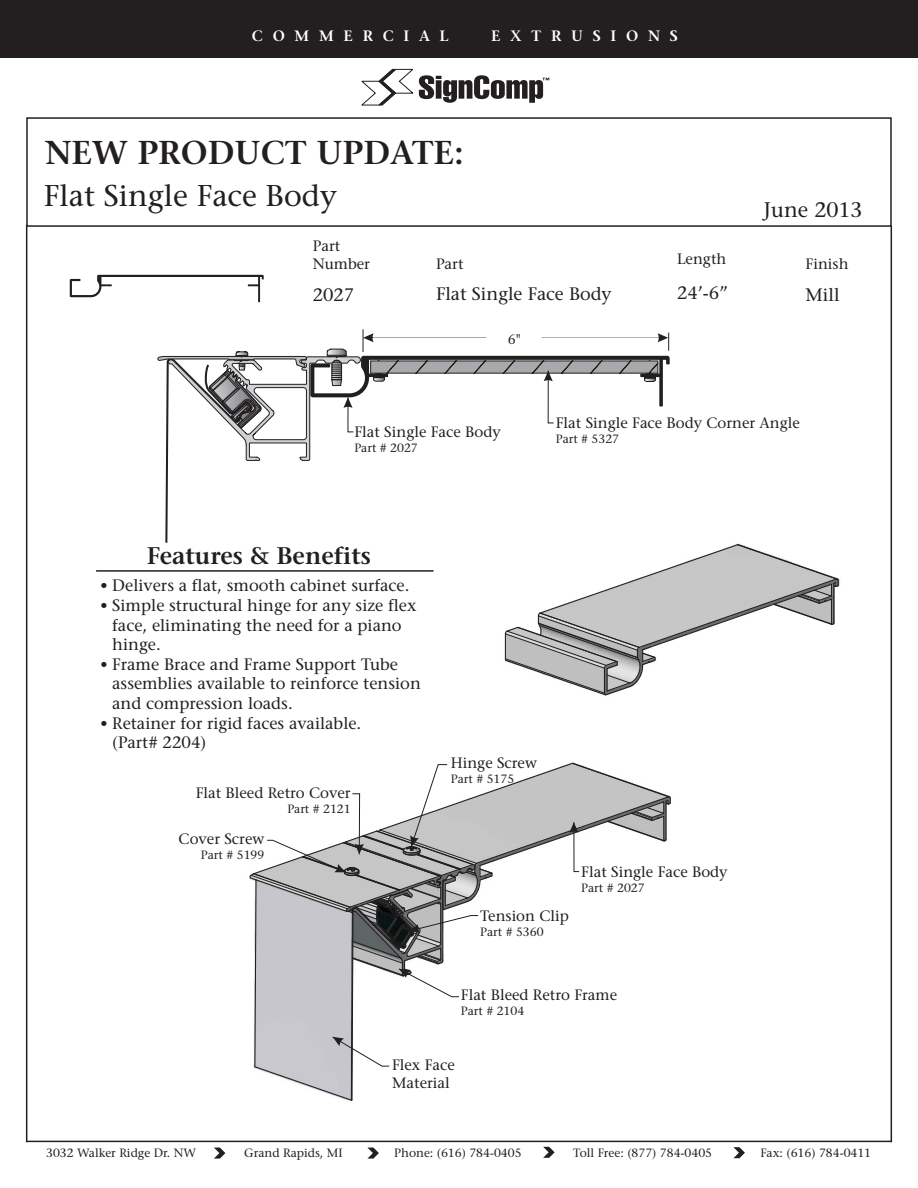
<style>
.page{position:relative;width:918px;height:1188px;background:#fff}
.page>*{position:absolute;margin:0;border:0;box-sizing:border-box;transform-origin:0 0}
.t1{font:600 33px "Stone Serif";color:#231f20}
.t2{font:30px "Stone Serif";color:#231f20}
.t3{font:600 24px "Stone Serif";color:#231f20}
.t4{font:21px "Stone Serif";color:#231f20}
.t5{font:18px "Stone Serif";color:#231f20}
.t6{font:16.5px/19.6px "Stone Serif";color:#231f20}
.t7{font:15px/17.9px "Stone Serif";color:#231f20}
.t8{font:600 15px "Stone Serif";letter-spacing:.65em;color:#fff}
.t9{font:13.65px "Stone Serif";color:#231f20}
.t10{font:12px "Stone Serif";color:#231f20}
</style>
<div class="page">
<div style="left:26px;top:117px;width:866px;height:110px;border:2px solid #231f20"></div>
<svg style="left:214px;top:1148px;width:11px;height:11px"></svg>
<svg style="left:367px;top:1148px;width:12px;height:11px"></svg>
<svg style="left:543px;top:1147px;width:12px;height:11px"></svg>
<svg style="left:733px;top:1147px;width:12px;height:11px"></svg>
<div style="left:0;top:0;width:918px;height:58px;background:#231f20"></div>
<hr style="left:27px;top:1141px;width:864px;height:1px;background:#231f20">
<svg style="left:361px;top:69px;width:188px;height:37px"></svg>
<hr style="left:26px;top:225px;width:1px;height:917px;background:#231f20">
<hr style="left:891px;top:226px;width:1px;height:916px;background:#231f20">
<hr style="left:96px;top:570px;width:338px;height:2px;background:#231f20">
<svg style="left:249px;top:762px;width:422px;height:339px"></svg>
<svg style="left:70px;top:275px;width:194px;height:27px"></svg>
<svg style="left:158px;top:329px;width:681px;height:367px"></svg>
<p class="t8" style="left:252px;top:29px;width:199px">COMMERCIAL</p>
<p class="t8" style="left:491px;top:29px;width:188px">EXTRUSIONS</p>
<h1 class="t1" style="left:45px;top:140px;width:420px">NEW PRODUCT UPDATE:</h1>
<h2 class="t2" style="left:44px;top:184px;width:294px">Flat Single Face Body</h2>
<p class="t7" style="left:313px;top:239px;width:59px">Part<br>Number</p>
<p class="t5" style="left:313px;top:287px;width:43px">2027</p>
<p class="t7" style="left:436px;top:256px;width:29px">Part</p>
<p class="t5" style="left:436px;top:287px;width:177px">Flat Single Face Body</p>
<p class="t9" style="left:508px;top:333px;width:14px">6"</p>
<p class="t7" style="left:677px;top:251px;width:51px">Length</p>
<p class="t5" style="left:677px;top:286px;width:52px">24’-6”</p>
<p class="t4" style="left:764px;top:201px;width:100px">June 2013</p>
<p class="t7" style="left:806px;top:256px;width:44px">Finish</p>
<p class="t5" style="left:806px;top:287px;width:36px">Mill</p>
<p class="t7" style="left:354px;top:425px;width:148px">Flat Single Face Body</p>
<p class="t10" style="left:354px;top:443px;width:65px">Part # 2027</p>
<p class="t7" style="left:556px;top:416px;width:246px">Flat Single Face Body Corner Angle</p>
<p class="t10" style="left:556px;top:434px;width:65px">Part # 5327</p>
<h3 class="t3" style="left:147px;top:546px;width:226px">Features &amp; Benefits</h3>
<p class="t6" style="left:112px;top:577px;width:310px">Delivers a flat, smooth cabinet surface.<br>Simple structural hinge for any size flex face, eliminating the need for a piano hinge.<br>Frame Brace and Frame Support Tube assemblies available to reinforce tension and compression loads.<br>Retainer for rigid faces available.<br>(Part# 2204)</p>
<p class="t7" style="left:196px;top:785px;width:157px">Flat Bleed Retro Cover</p>
<p class="t10" style="left:287px;top:804px;width:65px">Part # 2121</p>
<p class="t7" style="left:179px;top:831px;width:87px">Cover Screw</p>
<p class="t10" style="left:201px;top:850px;width:65px">Part # 5199</p>
<p class="t7" style="left:451px;top:756px;width:88px">Hinge Screw</p>
<p class="t10" style="left:451px;top:774px;width:65px">Part # 5175</p>
<p class="t7" style="left:581px;top:864px;width:148px">Flat Single Face Body</p>
<p class="t10" style="left:581px;top:883px;width:65px">Part # 2027</p>
<p class="t7" style="left:480px;top:908px;width:90px">Tension Clip</p>
<p class="t10" style="left:480px;top:927px;width:65px">Part # 5360</p>
<p class="t7" style="left:461px;top:987px;width:158px">Flat Bleed Retro Frame</p>
<p class="t10" style="left:461px;top:1006px;width:65px">Part # 2104</p>
<p class="t7" style="left:392px;top:1057px;width:64px">Flex Face<br>Material</p>
<p class="t10" style="left:46px;top:1148px;width:151px">3032 Walker Ridge Dr. NW</p>
<p class="t10" style="left:244px;top:1148px;width:100px">Grand Rapids, MI</p>
<p class="t10" style="left:394px;top:1148px;width:129px">Phone: (616) 784-0405</p>
<p class="t10" style="left:573px;top:1148px;width:140px">Toll Free: (877) 784-0405</p>
<p class="t10" style="left:760px;top:1148px;width:112px">Fax: (616) 784-0411</p>
</div>
